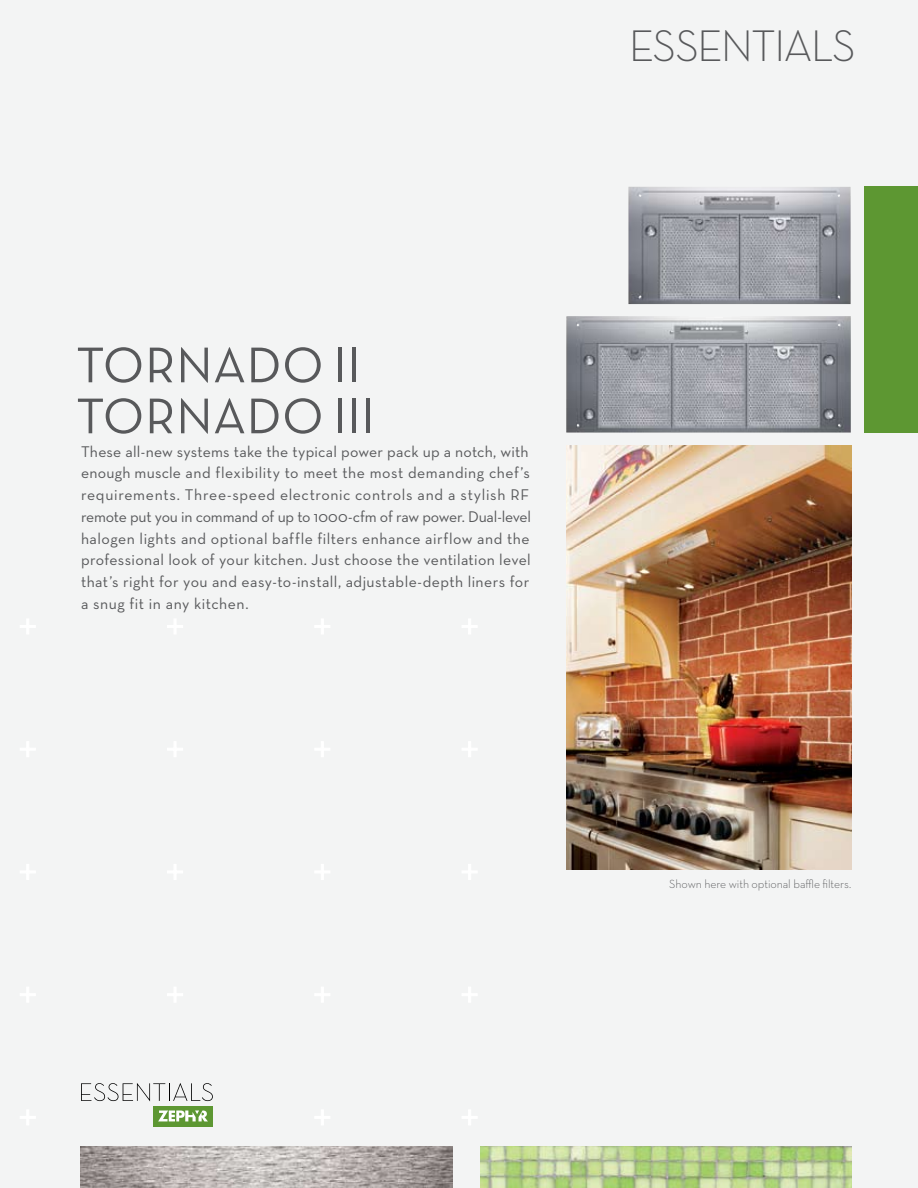
<style>
.page{position:relative;width:918px;height:1188px;background:#f3f4f4}
.page>*{position:absolute;margin:0;border:0;box-sizing:border-box;transform-origin:0 0}
.t1{font:51px/51px "Neutra Text";letter-spacing:.015em;color:#58595b}
.t2{font:300 45px "Neutra Text";letter-spacing:-.04em;color:#58595b}
.t3{font:15.75px/21.8px "Neutra Text";letter-spacing:.025em;color:#58595b}
.t4{font:300 12px "Neutra Text";letter-spacing:-.005em;color:#58595b}
</style>
<div class="page">
<img style="left:81px;top:1147px;width:372px;height:41px">
<img style="left:480px;top:1147px;width:371px;height:41px">
<div style="left:864px;top:187px;width:54px;height:246px;background:#5d9732"></div>
<div style="left:153px;top:1106px;width:60px;height:20px;background:#5d9732"></div>
<svg style="left:81px;top:1083px;width:132px;height:18px"></svg>
<svg style="left:158px;top:1111px;width:50px;height:10px"></svg>
<svg style="left:20px;top:619px;width:16px;height:15px"></svg>
<svg style="left:167px;top:619px;width:16px;height:15px"></svg>
<svg style="left:315px;top:619px;width:15px;height:15px"></svg>
<svg style="left:462px;top:619px;width:15px;height:15px"></svg>
<svg style="left:20px;top:741px;width:16px;height:16px"></svg>
<svg style="left:167px;top:741px;width:16px;height:16px"></svg>
<svg style="left:315px;top:741px;width:15px;height:16px"></svg>
<svg style="left:462px;top:741px;width:15px;height:16px"></svg>
<svg style="left:20px;top:864px;width:16px;height:16px"></svg>
<svg style="left:167px;top:864px;width:16px;height:16px"></svg>
<svg style="left:315px;top:864px;width:15px;height:16px"></svg>
<svg style="left:462px;top:864px;width:15px;height:16px"></svg>
<svg style="left:20px;top:987px;width:16px;height:15px"></svg>
<svg style="left:167px;top:987px;width:16px;height:15px"></svg>
<svg style="left:315px;top:987px;width:15px;height:15px"></svg>
<svg style="left:462px;top:987px;width:15px;height:15px"></svg>
<svg style="left:20px;top:1110px;width:16px;height:15px"></svg>
<svg style="left:315px;top:1110px;width:15px;height:15px"></svg>
<svg style="left:462px;top:1110px;width:15px;height:15px"></svg>
<img style="left:566px;top:446px;width:285px;height:424px">
<img style="left:566px;top:316px;width:285px;height:117px">
<img style="left:628px;top:187px;width:223px;height:117px">
<h2 class="t2" style="left:629px;top:19px;width:229px">ESSENTIALS</h2>
<h1 class="t1" style="left:76px;top:339px;width:300px">TORNADO II<br>TORNADO III</h1>
<p class="t3" style="left:81px;top:440px;width:452px">These all-new systems take the typical power pack up a notch, with enough muscle and flexibility to meet the most demanding chef’s requirements. Three-speed electronic controls and a stylish RF remote put you in command of up to 1000-cfm of raw power. Dual-level halogen lights and optional baffle filters enhance airflow and the professional look of your kitchen. Just choose the ventilation level that’s right for you and easy-to-install, adjustable-depth liners for a snug fit in any kitchen.</p>
<p class="t4" style="left:669px;top:876px;width:184px">Shown here with optional baffle filters.</p>
</div>
